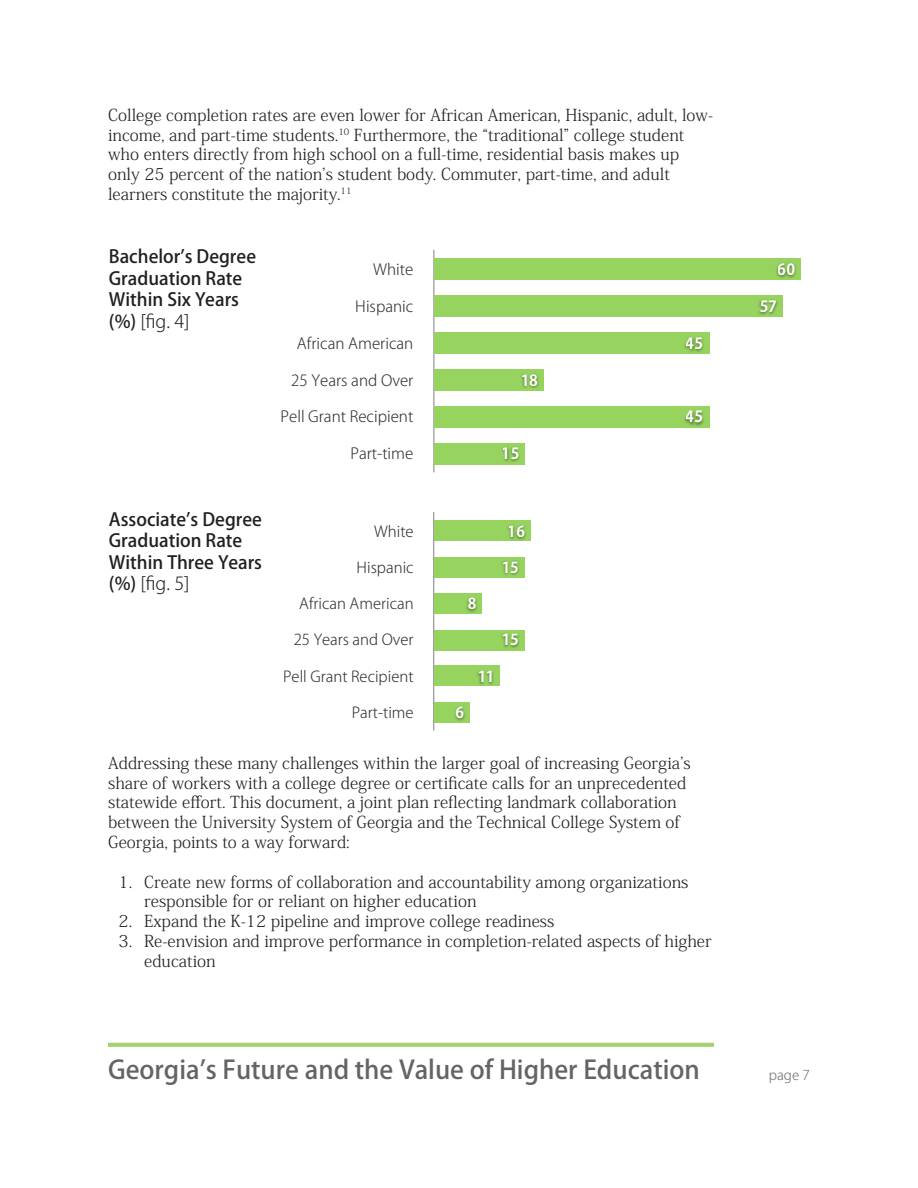
<style>
.page{position:relative;width:918px;height:1188px;background:#fff}
.page>*{position:absolute;margin:0;border:0;box-sizing:border-box;transform-origin:0 0}
.t1{font:500 25.5px "Koz Go Pr 6 N";color:#636466}
.t2{font:500 18px/21.6px "Koz Go Pr 6 N";color:#231f20}
.t3{font:300 16.5px/19.8px "Koz Min Pr 6 N";color:#231f20}
.t4{font:300 15.3px "Koz Go Pr 6 N";color:#313131}
.t5{font:700 15.3px "Koz Go Pr 6 N";color:#fff}
.t6{font:300 15px "Koz Go Pr 6 N";color:#313131}
.t7{font:700 15px "Koz Go Pr 6 N";color:#fff}
.t8{font:300 13.5px "Koz Go Pr 6 N";color:#6d6e71}
.s1{font-weight:300}
</style>
<div class="page">
<svg style="left:108px;top:1043px;width:606px;height:4px;background:#a7d275"></svg>
<hr style="left:433px;top:250px;width:1px;height:222px;background:#808080">
<div style="left:434px;top:443px;width:91px;height:22px;background:#96d35f"></div>
<div style="left:434px;top:406px;width:276px;height:21px;background:#96d35f"></div>
<div style="left:434px;top:370px;width:110px;height:21px;background:#96d35f"></div>
<div style="left:434px;top:332px;width:276px;height:21px;background:#96d35f"></div>
<div style="left:434px;top:296px;width:349px;height:21px;background:#96d35f"></div>
<div style="left:434px;top:258px;width:367px;height:22px;background:#96d35f"></div>
<img style="left:502px;top:447px;width:18px;height:15px">
<img style="left:674px;top:411px;width:36px;height:17px">
<img style="left:508px;top:369px;width:36px;height:19px">
<img style="left:674px;top:337px;width:36px;height:17px">
<img style="left:748px;top:295px;width:35px;height:20px">
<img style="left:776px;top:263px;width:20px;height:15px">
<hr style="left:433px;top:512px;width:1px;height:219px;background:#808080">
<div style="left:434px;top:702px;width:36px;height:21px;background:#96d35f"></div>
<div style="left:434px;top:666px;width:66px;height:20px;background:#96d35f"></div>
<div style="left:434px;top:630px;width:91px;height:21px;background:#96d35f"></div>
<div style="left:434px;top:593px;width:48px;height:21px;background:#96d35f"></div>
<div style="left:434px;top:557px;width:91px;height:21px;background:#96d35f"></div>
<div style="left:434px;top:520px;width:97px;height:21px;background:#96d35f"></div>
<img style="left:455px;top:706px;width:10px;height:15px">
<img style="left:466px;top:665px;width:34px;height:20px">
<img style="left:502px;top:633px;width:17px;height:15px">
<img style="left:466px;top:597px;width:11px;height:15px">
<img style="left:502px;top:560px;width:17px;height:15px">
<img style="left:507px;top:525px;width:19px;height:15px">
<p class="t3" style="left:108px;top:105px;width:607px">College completion rates are even lower for African American, Hispanic, adult, low&shy;income, and part-time students.<sup>10</sup> Furthermore, the “traditional” college student who enters directly from high school on a full-time, residential basis makes up only 25 percent of the nation’s student body. Commuter, part-time, and adult learners constitute the majority.<sup>11</sup></p>
<p class="t2" style="left:109px;top:246px;width:149px">Bachelor’s Degree<br>Graduation Rate<br>Within Six Years (%) <span class="s1">[fig. 4]</span></p>
<p class="t4" style="left:373px;top:260px;width:42px">White</p>
<p class="t4" style="left:355px;top:297px;width:60px">Hispanic</p>
<p class="t4" style="left:297px;top:334px;width:118px">African American</p>
<p class="t4" style="left:291px;top:371px;width:124px">25 Years and Over</p>
<p class="t4" style="left:281px;top:408px;width:134px">Pell Grant Recipient</p>
<p class="t4" style="left:350px;top:445px;width:64px">Part-time</p>
<p class="t5" style="left:502px;top:445px;width:19px">15</p>
<p class="t5" style="left:520px;top:371px;width:19px">18</p>
<p class="t2" style="left:109px;top:509px;width:155px">Associate’s Degree<br>Graduation Rate<br>Within Three Years (%) <span class="s1">[fig. 5]</span></p>
<p class="t6" style="left:374px;top:523px;width:41px">White</p>
<p class="t6" style="left:357px;top:559px;width:59px">Hispanic</p>
<p class="t6" style="left:299px;top:595px;width:116px">African American</p>
<p class="t6" style="left:294px;top:631px;width:121px">25 Years and Over</p>
<p class="t6" style="left:283px;top:668px;width:132px">Pell Grant Recipient</p>
<p class="t6" style="left:352px;top:704px;width:63px">Part-time</p>
<p class="t7" style="left:455px;top:704px;width:10px">6</p>
<p class="t7" style="left:468px;top:595px;width:10px">8</p>
<p class="t7" style="left:477px;top:668px;width:19px">11</p>
<p class="t7" style="left:508px;top:523px;width:19px">16</p>
<p class="t7" style="left:502px;top:559px;width:19px">15</p>
<p class="t7" style="left:502px;top:631px;width:19px">15</p>
<p class="t5" style="left:686px;top:334px;width:19px">45</p>
<p class="t5" style="left:686px;top:408px;width:19px">45</p>
<p class="t3" style="left:108px;top:753px;width:584px">Addressing these many challenges within the larger goal of increasing Georgia’s share of workers with a college degree or certificate calls for an unprecedented statewide effort. This document, a joint plan reflecting landmark collaboration between the University System of Georgia and the Technical College System of Georgia, points to a way forward:</p>
<p class="t3" style="left:144px;top:872px;width:546px;text-indent:-26px">1. Create new forms of collaboration and accountability among organizations responsible for or reliant on higher education</p>
<p class="t3" style="left:119px;top:912px;width:437px">2. Expand the K-12 pipeline and improve college readiness</p>
<p class="t3" style="left:144px;top:931px;width:569px;text-indent:-26px">3. Re-envision and improve performance in completion-related aspects of higher education</p>
<p class="t1" style="left:108px;top:1056px;width:593px">Georgia’s Future and the Value of Higher Education</p>
<p class="t5" style="left:778px;top:260px;width:19px">60</p>
<p class="t5" style="left:759px;top:297px;width:19px">57</p>
<p class="t8" style="left:769px;top:1068px;width:43px">page 7</p>
</div>
